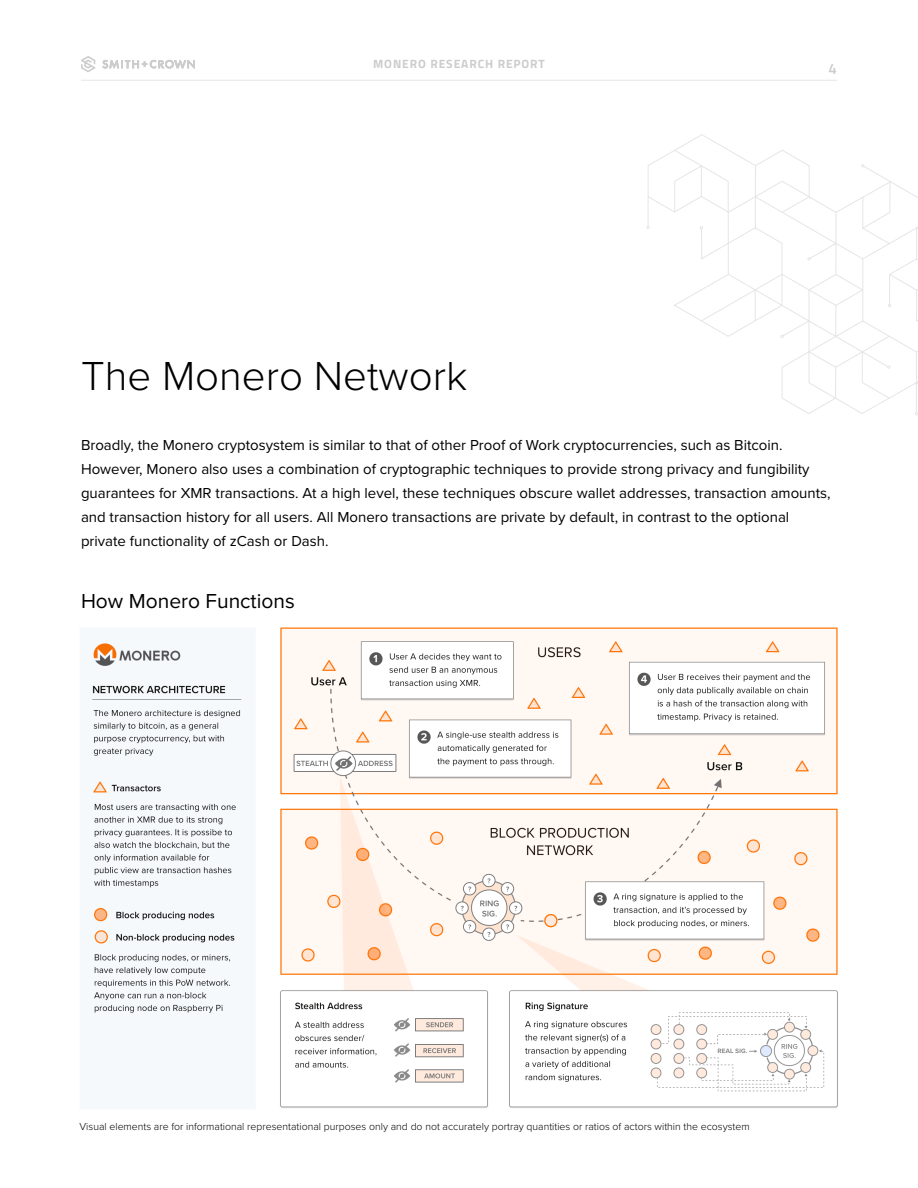
<style>
.page{position:relative;width:918px;height:1188px;background:#fff}
.page>*{position:absolute;margin:0;border:0;box-sizing:border-box;transform-origin:0 0}
.t1{font:300 42px "Proxima Nova";color:#000}
.t2{font:21px "Proxima Nova";color:#000}
.t3{font:15px/24px "Proxima Nova";color:#000}
.t4{font:600 15px "Titillium Web";color:#ccc}
.t5{font:700 12px "Titillium Web";letter-spacing:.075em;color:#ccc}
.t6{font:300 10.5px "Proxima Nova";color:#000}
</style>
<div class="page">
<svg style="left:646px;top:134px;width:272px;height:282px"></svg>
<hr style="left:81px;top:80px;width:756px;height:1px;background:#e6e6e6">
<svg style="left:102px;top:60px;width:93px;height:8px"></svg>
<svg style="left:81px;top:56px;width:14px;height:16px"></svg>
<img style="left:92px;top:627px;width:746px;height:481px">
<p class="t5" style="left:373px;top:54px;width:173px">MONERO RESEARCH REPORT</p>
<h1 class="t1" style="left:81px;top:345px;width:388px">The Monero Network</h1>
<p class="t4" style="left:829px;top:57px;width:10px">4</p>
<p class="t3" style="left:81px;top:433px;width:751px">Broadly, the Monero cryptosystem is similar to that of other Proof of Work cryptocurrencies, such as Bitcoin.<br>However, Monero also uses a combination of cryptographic techniques to provide strong privacy and fungibility guarantees for XMR transactions. At a high level, these techniques obscure wallet addresses, transaction amounts, and transaction history for all users. All Monero transactions are private by default, in contrast to the optional private functionality of zCash or Dash.</p>
<h2 class="t2" style="left:81px;top:588px;width:215px">How Monero Functions</h2>
<p class="t6" style="left:80px;top:1119px;width:672px">Visual elements are for informational representational purposes only and do not accurately portray quantities or ratios of actors within the ecosystem</p>
</div>
